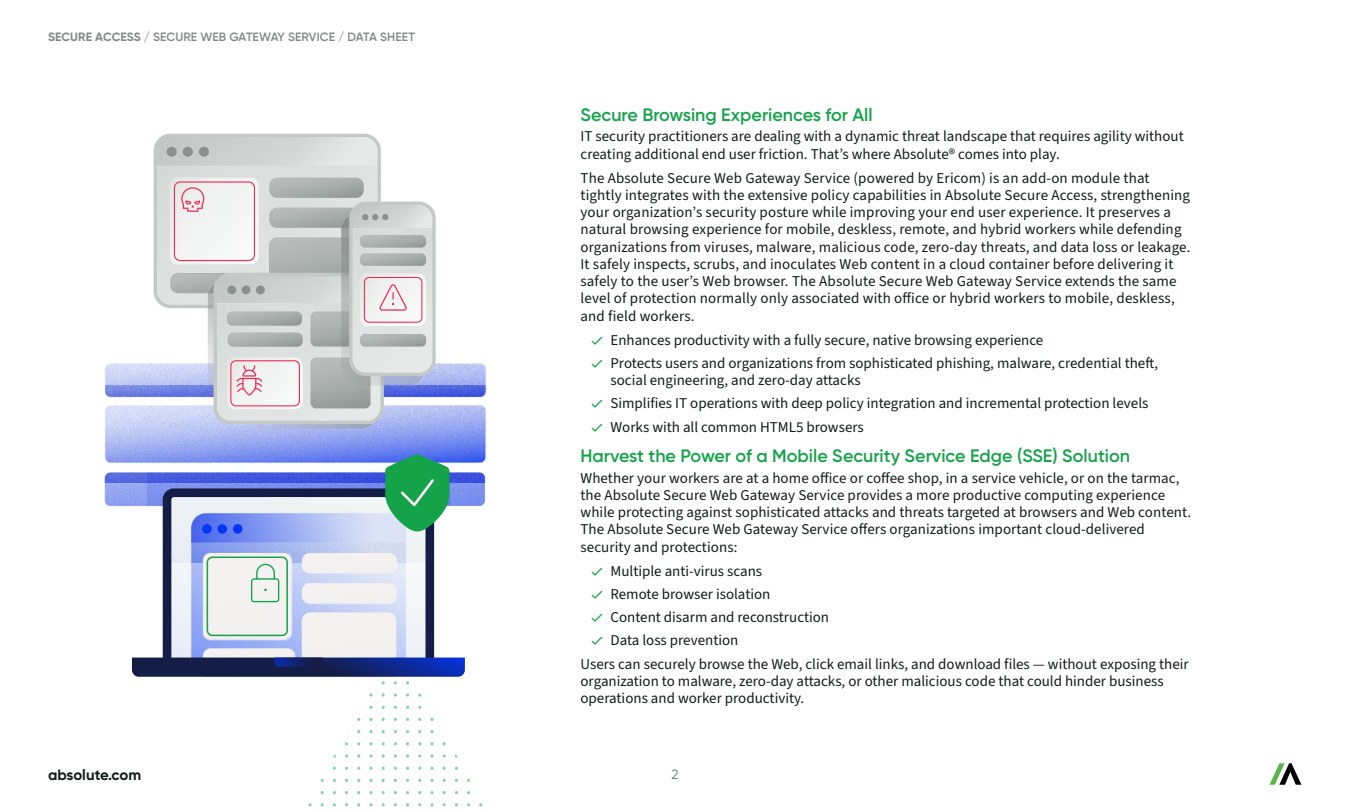
<style>
.page{position:relative;width:1350px;height:810px;background:#fff}
.page>*{position:absolute;margin:0;border:0;box-sizing:border-box;transform-origin:0 0}
.t1{font:600 18px "Gilroy";color:#15a34a}
.t2{font:15px/17.2px "Source Sans 3";color:#111c18}
.t3{font:700 15px "Gilroy";color:#111c18}
.t4{font:13.5px "Gilroy";color:#6a716e}
.t5{font:600 12px "Gilroy";letter-spacing:.005em;color:#808784}
.s1{font-weight:700}
</style>
<div class="page">
<svg style="left:105px;top:135px;width:380px;height:550px"></svg>
<svg style="left:1270px;top:763px;width:31px;height:22px"></svg>
<p class="t5" style="left:48px;top:29px;width:368px"><span class="s1">SECURE ACCESS</span> / SECURE WEB GATEWAY SERVICE / DATA SHEET</p>
<p class="t1" style="left:580px;top:104px;width:294px">Secure Browsing Experiences for All</p>
<p class="t2" style="left:580px;top:128px;width:605px">IT security practitioners are dealing with a dynamic threat landscape that requires agility without creating additional end user friction. That’s where Absolute® comes into play.</p>
<p class="t2" style="left:580px;top:169px;width:612px">The Absolute Secure Web Gateway Service (powered by Ericom) is an add-on module that tightly integrates with the extensive policy capabilities in Absolute Secure Access, strengthening your organization’s security posture while improving your end user experience. It preserves a natural browsing experience for mobile, deskless, remote, and hybrid workers while defending organizations from viruses, malware, malicious code, zero-day threats, and data loss or leakage.<br>It safely inspects, scrubs, and inoculates Web content in a cloud container before delivering it safely to the user’s Web browser. The Absolute Secure Web Gateway Service extends the same level of protection normally only associated with office or hybrid workers to mobile, deskless, and field workers.</p>
<p class="t2" style="left:610px;top:328px;width:549px;line-height:23.2px">Enhances productivity with a fully secure, native browsing experience<br>Protects users and organizations from sophisticated phishing, malware, credential theft,</p>
<p class="t2" style="left:610px;top:369px;width:539px;line-height:23.2px">social engineering, and zero-day attacks<br>Simplifies IT operations with deep policy integration and incremental protection levels<br>Works with all common HTML5 browsers</p>
<p class="t1" style="left:580px;top:445px;width:551px">Harvest the Power of a Mobile Security Service Edge (SSE) Solution</p>
<p class="t2" style="left:580px;top:469px;width:612px">Whether your workers are at a home office or coffee shop, in a service vehicle, or on the tarmac, the Absolute Secure Web Gateway Service provides a more productive computing experience while protecting against sophisticated attacks and threats targeted at browsers and Web content.<br>The Absolute Secure Web Gateway Service offers organizations important cloud-delivered security and protections:</p>
<p class="t2" style="left:610px;top:562px;width:153px">Multiple anti-virus scans</p>
<p class="t2" style="left:610px;top:585px;width:161px">Remote browser isolation</p>
<p class="t2" style="left:610px;top:609px;width:220px">Content disarm and reconstruction</p>
<p class="t2" style="left:610px;top:632px;width:129px">Data loss prevention</p>
<p class="t2" style="left:580px;top:655px;width:610px">Users can securely browse the Web, click email links, and download files — without exposing their</p>
<p class="t2" style="left:580px;top:672px;width:585px">organization to malware, zero-day attacks, or other malicious code that could hinder business operations and worker productivity.</p>
<p class="t3" style="left:48px;top:765px;width:95px">absolute.com</p>
<p class="t4" style="left:671px;top:766px;width:9px">2</p>
</div>
